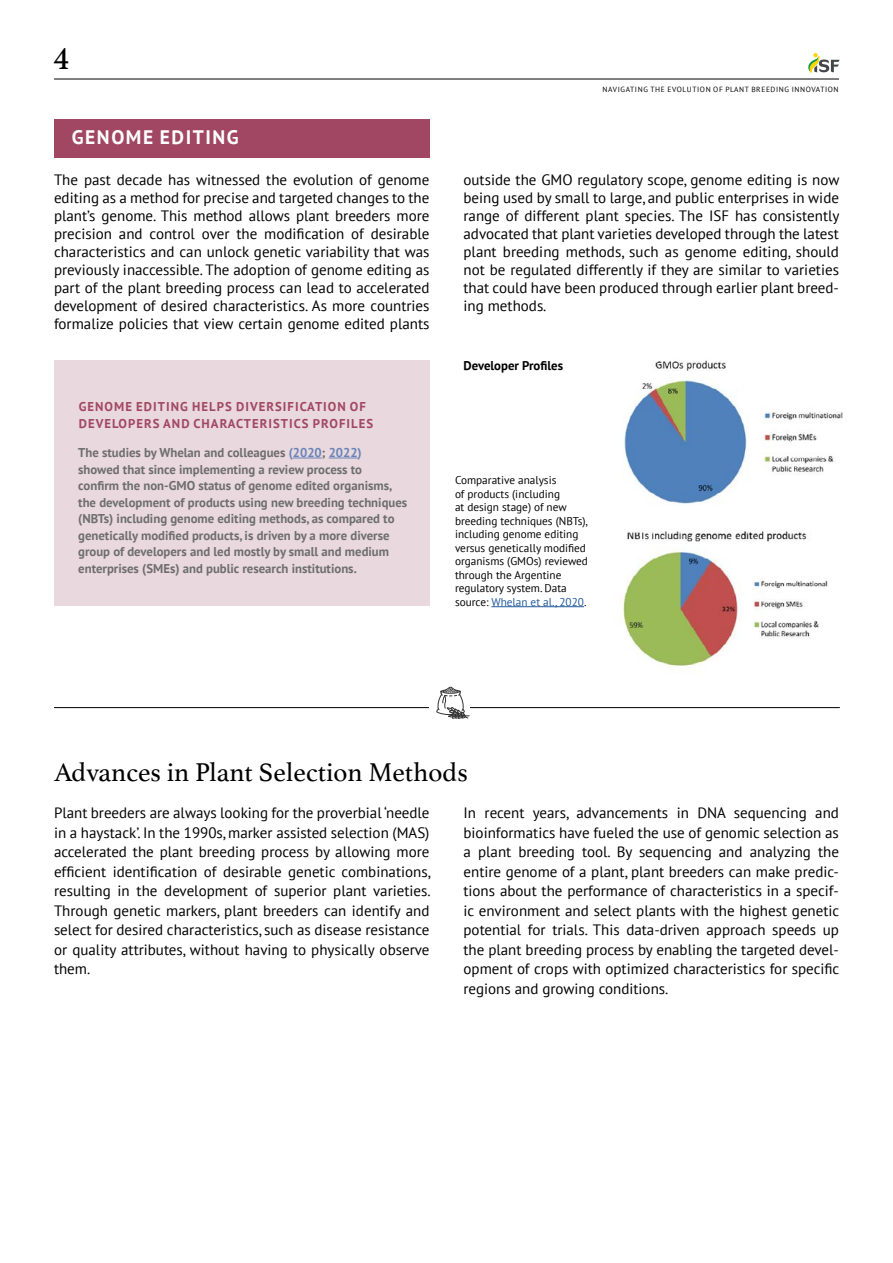
<style>
.page{position:relative;width:893px;height:1263px;background:#fff}
.page>*{position:absolute;margin:0;border:0;box-sizing:border-box;transform-origin:0 0}
.t1{font:27px "Athelas";color:#000}
.t2{font:700 19.5px "PT Sans";letter-spacing:.08em;color:#fff}
.t3{font:15px/19.5px "PT Sans";color:#000;text-align:justify}
.t4{font:700 12.75px/16.5px "PT Sans";color:#6e6e6e}
.t5{font:700 12.75px/16.5px "PT Sans";letter-spacing:.08em;color:#a14764}
.t6{font:700 12.75px "PT Sans";color:#000}
.t7{font:11.25px/13.5px "PT Sans";color:#000}
.t8{font:7.5px "PT Sans";letter-spacing:.08em;color:#000}
.s1{color:#6983b8}
.s2{color:#22599b}
</style>
<div class="page">
<div style="left:54px;top:119px;width:375px;height:39px;background:#a14764"></div>
<div style="left:54px;top:360px;width:376px;height:246px;background:#e9d8dd"></div>
<hr style="left:54px;top:79px;width:785px;height:1px;background:#000">
<svg style="left:808px;top:53px;width:31px;height:19px"></svg>
<svg style="left:293px;top:458px;width:29px;height:1px"></svg>
<svg style="left:329px;top:458px;width:29px;height:1px"></svg>
<hr style="left:491px;top:606px;width:93px;height:1px;background:#22599b">
<hr style="left:54px;top:707px;width:786px;height:1px;background:#000">
<div style="left:429px;top:685px;width:41px;height:41px;background:#fff"></div>
<svg style="left:436px;top:686px;width:33px;height:33px"></svg>
<img style="left:624px;top:360px;width:219px;height:144px">
<img style="left:623px;top:531px;width:205px;height:136px">
<p class="t8" style="left:603px;top:85px;width:238px">NAVIGATING THE EVOLUTION OF PLANT BREEDING INNOVATION</p>
<h2 class="t2" style="left:72px;top:124px;width:169px">GENOME EDITING</h2>
<p class="t3" style="left:54px;top:170px;width:377px;line-height:18px">The past decade has witnessed the evolution of genome editing as a method for precise and targeted changes to the plant’s genome. This method allows plant breeders more precision and control over the modification of desirable characteristics and can unlock genetic variability that was previously inaccessible. The adoption of genome editing as part of the plant breeding process can lead to accelerated development of desired characteristics. As more countries formalize policies that view certain genome edited plants</p>
<p class="t3" style="left:463px;top:170px;width:377px;line-height:18px">outside the GMO regulatory scope, genome editing is now being used by small to large, and public enterprises in wide range of different plant species. The ISF has consistently advocated that plant varieties developed through the latest plant breeding methods, such as genome editing, should not be regulated differently if they are similar to varieties that could have been produced through earlier plant breed&shy;ing methods.</p>
<p class="t5" style="left:79px;top:398px;width:296px">GENOME EDITING HELPS DIVERSIFICATION OF<br>DEVELOPERS AND CHARACTERISTICS PROFILES</p>
<p class="t4" style="left:78px;top:444px;width:330px">The studies by Whelan and colleagues <span class="s1">(2020</span>; <span class="s1">2022)<br></span>showed that since implementing a review process to<br>confirm the non-GMO status of genome edited organisms, the development of products using new breeding techniques (NBTs) including genome editing methods, as compared to genetically modified products, is driven by a more diverse group of developers and led mostly by small and medium enterprises (SMEs) and public research institutions.</p>
<p class="t6" style="left:463px;top:357px;width:101px">Developer Profiles</p>
<p class="t7" style="left:455px;top:473px;width:135px">Comparative analysis<br>of products (including<br>at design stage) of new breeding techniques (NBTs), including genome editing versus genetically modified organisms (GMOs) reviewed through the Argentine regulatory system. Data source: <span class="s2">Whelan et al., 2020</span>.</p>
<h1 class="t1" style="left:54px;top:750px;width:415px">Advances in Plant Selection Methods</h1>
<p class="t3" style="left:54px;top:803px;width:378px">Plant breeders are always looking for the proverbial ‘needle in a haystack’. In the 1990s, marker assisted selection (MAS) accelerated the plant breeding process by allowing more efficient identification of desirable genetic combinations, resulting in the development of superior plant varieties.<br>Through genetic markers, plant breeders can identify and select for desired characteristics, such as disease resistance or quality attributes, without having to physically observe them.</p>
<p class="t3" style="left:463px;top:803px;width:377px">In recent years, advancements in DNA sequencing and bioinformatics have fueled the use of genomic selection as a plant breeding tool. By sequencing and analyzing the entire genome of a plant, plant breeders can make predic&shy;tions about the performance of characteristics in a specif&shy;ic environment and select plants with the highest genetic potential for trials. This data-driven approach speeds up the plant breeding process by enabling the targeted devel&shy;opment of crops with optimized characteristics for specific regions and growing conditions.</p>
</div>
